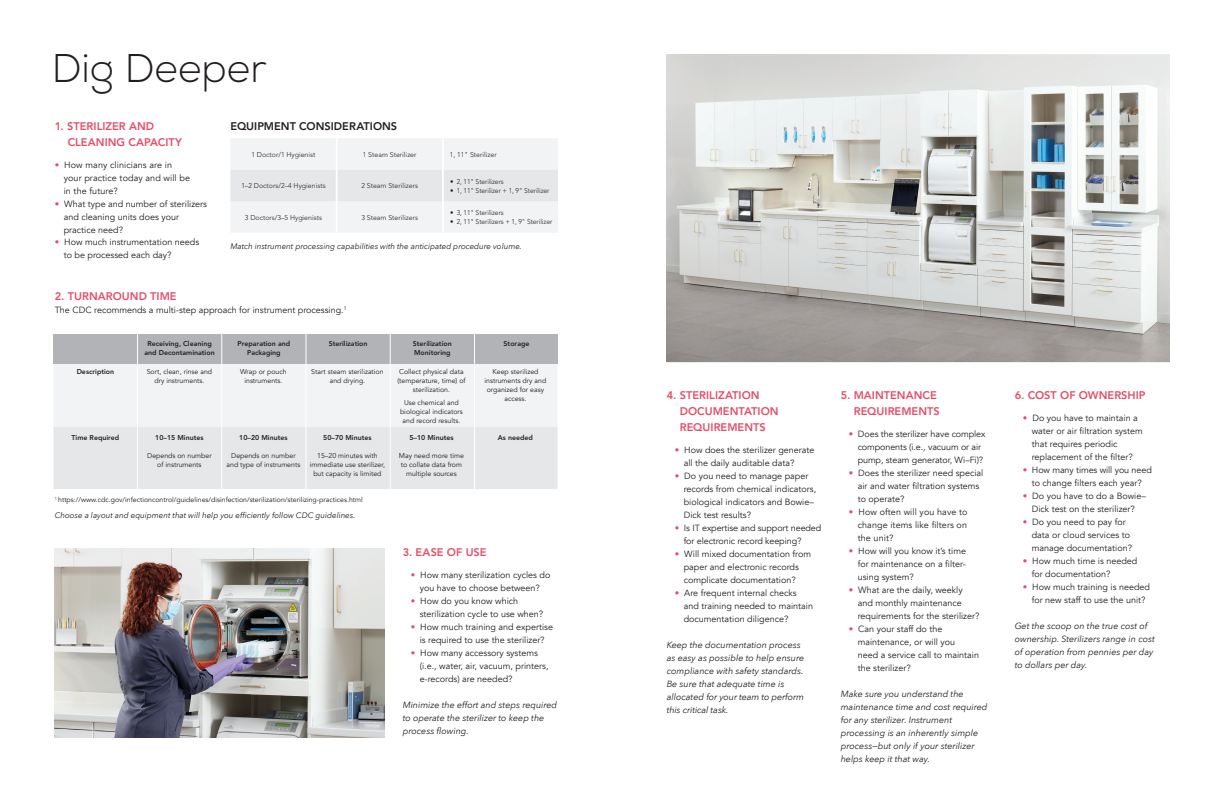
<style>
.page{position:relative;width:1224px;height:792px;background:#fff}
.page>*{position:absolute;margin:0;border:0;box-sizing:border-box;transform-origin:0 0}
.t1{font:300 40px "Nexa";color:#231f20}
.t2{font:800 11px/16px "Avenir LT Std";color:#e54d69}
.t3{font:800 11px "Avenir LT Std";color:#231f20}
.t4{font:9px/13px "Avenir";color:#231f20}
.t5{font:italic 9px/13px "Avenir Next";color:#231f20}
.t6{font:italic 8px "Avenir Next";color:#231f20}
.t7{font:7px/9px "Avenir";color:#231f20;text-align:center}
.t8{font:300 7px "Avenir LT Std";color:#231f20}
.t9{font:800 7px/9px "Avenir LT Std";color:#231f20;text-align:center}
.s1{color:#e54d69}
</style>
<div class="page">
<svg style="left:53px;top:364px;width:504px;height:125px"></svg>
<div style="left:53px;top:334px;width:504px;height:30px;background:#b2b3b7"></div>
<hr style="left:137px;top:333px;width:1px;height:161px;background:#fff">
<hr style="left:221px;top:333px;width:1px;height:161px;background:#fff">
<hr style="left:306px;top:333px;width:1px;height:161px;background:#fff">
<hr style="left:390px;top:333px;width:1px;height:161px;background:#fff">
<hr style="left:474px;top:333px;width:1px;height:161px;background:#fff">
<img style="left:55px;top:549px;width:330px;height:189px">
<svg style="left:230px;top:139px;width:328px;height:93px"></svg>
<hr style="left:336px;top:138px;width:1px;height:32px;background:#fff">
<hr style="left:337px;top:138px;width:1px;height:32px;background:#fff">
<hr style="left:442px;top:138px;width:1px;height:32px;background:#fff">
<hr style="left:443px;top:138px;width:1px;height:32px;background:#fff">
<hr style="left:336px;top:170px;width:1px;height:31px;background:#fff">
<hr style="left:337px;top:170px;width:1px;height:31px;background:#fff">
<hr style="left:442px;top:170px;width:1px;height:31px;background:#fff">
<hr style="left:443px;top:170px;width:1px;height:31px;background:#fff">
<hr style="left:336px;top:201px;width:1px;height:32px;background:#fff">
<hr style="left:337px;top:201px;width:1px;height:32px;background:#fff">
<hr style="left:442px;top:201px;width:1px;height:32px;background:#fff">
<hr style="left:443px;top:201px;width:1px;height:32px;background:#fff">
<img style="left:666px;top:54px;width:504px;height:308px">
<h1 class="t1" style="left:52px;top:45px;width:216px">Dig Deeper</h1>
<p class="t2" style="left:68px;top:118px;width:116px;text-indent:-13px">1. STERILIZER AND<br>CLEANING CAPACITY</p>
<p class="t4" style="left:64px;top:158px;width:128px;text-indent:-9px"><span class="s1">•</span> How many clinicians are in your practice today and will be in the future?</p>
<p class="t4" style="left:64px;top:197px;width:145px;text-indent:-9px"><span class="s1">•</span> What type and number of sterilizers and cleaning units does your practice need?</p>
<p class="t4" style="left:64px;top:236px;width:137px;text-indent:-9px"><span class="s1">•</span> How much instrumentation needs to be processed each day?</p>
<p class="t3" style="left:230px;top:119px;width:168px">EQUIPMENT CONSIDERATIONS</p>
<p class="t8" style="left:251px;top:150px;width:66px">1 Doctor/1 Hygienist</p>
<p class="t8" style="left:363px;top:150px;width:55px">1 Steam Sterilizer</p>
<p class="t8" style="left:450px;top:150px;width:48px">1, 11" Sterilizer</p>
<p class="t8" style="left:241px;top:182px;width:86px">1–2 Doctors/2–4 Hygienists</p>
<p class="t8" style="left:361px;top:182px;width:58px">2 Steam Sterilizers</p>
<p class="t8" style="left:450px;top:177px;width:55px">• 2, 11" Sterilizers</p>
<p class="t8" style="left:450px;top:186px;width:101px">• 1, 11" Sterilizer + 1, 9" Sterilizer</p>
<p class="t8" style="left:245px;top:213px;width:79px">3 Doctors/3–5 Hygienists</p>
<p class="t8" style="left:361px;top:213px;width:58px">3 Steam Sterilizers</p>
<p class="t8" style="left:450px;top:209px;width:55px">• 3, 11" Sterilizers</p>
<p class="t8" style="left:450px;top:218px;width:104px">• 2, 11" Sterilizers + 1, 9" Sterilizer</p>
<p class="t6" style="left:230px;top:240px;width:293px">Match instrument processing capabilities with the anticipated procedure volume.</p>
<p class="t2" style="left:55px;top:288px;width:123px">2. TURNAROUND TIME</p>
<p class="t4" style="left:55px;top:304px;width:293px">The CDC recommends a multi-step approach for instrument processing.<sup>1</sup></p>
<p class="t9" style="left:145px;top:339px;width:72px">Receiving, Cleaning and Decontamination</p>
<p class="t9" style="left:238px;top:339px;width:54px">Preparation and<br>Packaging</p>
<p class="t9" style="left:329px;top:339px;width:40px">Sterilization</p>
<p class="t9" style="left:413px;top:339px;width:40px;text-align:left">Sterilization<br>Monitoring</p>
<p class="t9" style="left:504px;top:339px;width:27px">Storage</p>
<p class="t9" style="left:77px;top:367px;width:39px">Description</p>
<p class="t7" style="left:147px;top:367px;width:67px">Sort, clean, rinse and dry instruments.</p>
<p class="t7" style="left:240px;top:367px;width:48px">Wrap or pouch instruments.</p>
<p class="t7" style="left:311px;top:367px;width:74px">Start steam sterilization and drying.</p>
<p class="t7" style="left:397px;top:367px;width:70px">Collect physical data (temperature, time) of sterilization.</p>
<p class="t7" style="left:400px;top:398px;width:64px">Use chemical and biological indicators and record results.</p>
<p class="t7" style="left:485px;top:367px;width:63px">Keep sterilized instruments dry and organized for easy access.</p>
<p class="t9" style="left:72px;top:433px;width:49px">Time Required</p>
<p class="t9" style="left:155px;top:433px;width:50px">10–15 Minutes</p>
<p class="t7" style="left:147px;top:451px;width:66px">Depends on number of instruments</p>
<p class="t9" style="left:239px;top:433px;width:50px">10–20 Minutes</p>
<p class="t7" style="left:227px;top:451px;width:75px">Depends on number and type of instruments</p>
<p class="t9" style="left:323px;top:433px;width:50px">50–70 Minutes</p>
<p class="t7" style="left:310px;top:451px;width:77px">15–20 minutes with immediate use sterilizer, but capacity is limited</p>
<p class="t9" style="left:409px;top:433px;width:46px">5–10 Minutes</p>
<p class="t7" style="left:399px;top:451px;width:67px">May need more time to collate data from multiple sources</p>
<p class="t9" style="left:498px;top:433px;width:37px">As needed</p>
<p class="t7" style="left:55px;top:495px;width:310px"><sup>1</sup> https://www.cdc.gov/infectioncontrol/guidelines/disinfection/sterilization/sterilizing-practices.html</p>
<p class="t6" style="left:55px;top:508px;width:302px">Choose a layout and equipment that will help you efficiently follow CDC guidelines.</p>
<p class="t2" style="left:403px;top:544px;width:85px">3. EASE OF USE</p>
<p class="t4" style="left:411px;top:568px;width:141px;text-align:center"><span class="s1">•</span> How many sterilization cycles do you have to choose between?</p>
<p class="t4" style="left:420px;top:594px;width:125px;text-indent:-9px"><span class="s1">•</span> How do you know which sterilization cycle to use when?</p>
<p class="t4" style="left:411px;top:620px;width:144px;text-align:center"><span class="s1">•</span> How much training and expertise is required to use the sterilizer?</p>
<p class="t4" style="left:420px;top:646px;width:130px;text-indent:-9px"><span class="s1">•</span> How many accessory systems (i.e., water, air, vacuum, printers, e-records) are needed?</p>
<p class="t5" style="left:403px;top:698px;width:156px">Minimize the effort and steps required to operate the sterilizer to keep the process flowing.</p>
<p class="t2" style="left:680px;top:387px;width:100px;text-indent:-13px">4. STERILIZATION<br>DOCUMENTATION<br>REQUIREMENTS</p>
<p class="t4" style="left:684px;top:444px;width:132px;text-indent:-9px"><span class="s1">•</span> How does the sterilizer generate all the daily auditable data?</p>
<p class="t4" style="left:684px;top:470px;width:134px;text-indent:-9px"><span class="s1">•</span> Do you need to manage paper records from chemical indicators, biological indicators and Bowie–<br>Dick test results?</p>
<p class="t4" style="left:684px;top:522px;width:139px;text-indent:-9px"><span class="s1">•</span> Is IT expertise and support needed for electronic record keeping?</p>
<p class="t4" style="left:684px;top:548px;width:129px;text-indent:-9px"><span class="s1">•</span> Will mixed documentation from paper and electronic records complicate documentation?</p>
<p class="t4" style="left:684px;top:587px;width:131px;text-indent:-9px"><span class="s1">•</span> Are frequent internal checks and training needed to maintain documentation diligence?</p>
<p class="t5" style="left:667px;top:638px;width:139px">Keep the documentation process as easy as possible to help ensure compliance with safety standards.<br>Be sure that adequate time is allocated for your team to perform this critical task.</p>
<p class="t2" style="left:841px;top:387px;width:101px;text-align:right">5. MAINTENANCE<br>REQUIREMENTS</p>
<p class="t4" style="left:858px;top:428px;width:129px;text-indent:-9px"><span class="s1">•</span> Does the sterilizer have complex components (i.e., vacuum or air pump, steam generator, Wi–Fi)?</p>
<p class="t4" style="left:858px;top:467px;width:127px;text-indent:-9px"><span class="s1">•</span> Does the sterilizer need special air and water filtration systems to operate?</p>
<p class="t4" style="left:858px;top:506px;width:111px;text-align:justify;text-indent:-9px"><span class="s1">•</span> How often will you have to change items like filters on the unit?</p>
<p class="t4" style="left:858px;top:545px;width:110px;text-align:justify;text-indent:-9px"><span class="s1">•</span> How will you know it’s time for maintenance on a filter&shy;using system?</p>
<p class="t4" style="left:858px;top:584px;width:123px;text-indent:-9px"><span class="s1">•</span> What are the daily, weekly and monthly maintenance requirements for the sterilizer?</p>
<p class="t4" style="left:858px;top:623px;width:123px;text-indent:-9px"><span class="s1">•</span> Can your staff do the maintenance, or will you<br>need a service call to maintain the sterilizer?</p>
<p class="t5" style="left:841px;top:687px;width:148px">Make sure you understand the maintenance time and cost required for any sterilizer. Instrument processing is an inherently simple process—but only if your sterilizer helps keep it that way.</p>
<p class="t2" style="left:1015px;top:387px;width:132px">6. COST OF OWNERSHIP</p>
<p class="t4" style="left:1032px;top:412px;width:113px;text-indent:-9px"><span class="s1">•</span> Do you have to maintain a water or air filtration system that requires periodic replacement of the filter?</p>
<p class="t4" style="left:1023px;top:464px;width:131px;text-align:center"><span class="s1">•</span> How many times will you need to change filters each year?</p>
<p class="t4" style="left:1023px;top:490px;width:125px;text-align:center"><span class="s1">•</span> Do you have to do a Bowie–<br>Dick test on the sterilizer?</p>
<p class="t4" style="left:1032px;top:516px;width:102px;text-indent:-9px"><span class="s1">•</span> Do you need to pay for data or cloud services to manage documentation?</p>
<p class="t4" style="left:1032px;top:555px;width:107px;text-indent:-9px"><span class="s1">•</span> How much time is needed for documentation?</p>
<p class="t4" style="left:1023px;top:581px;width:129px;text-align:center"><span class="s1">•</span> How much training is needed for new staff to use the unit?</p>
<p class="t5" style="left:1015px;top:619px;width:142px">Get the scoop on the true cost of ownership. Sterilizers range in cost of operation from pennies per day to dollars per day.</p>
</div>
